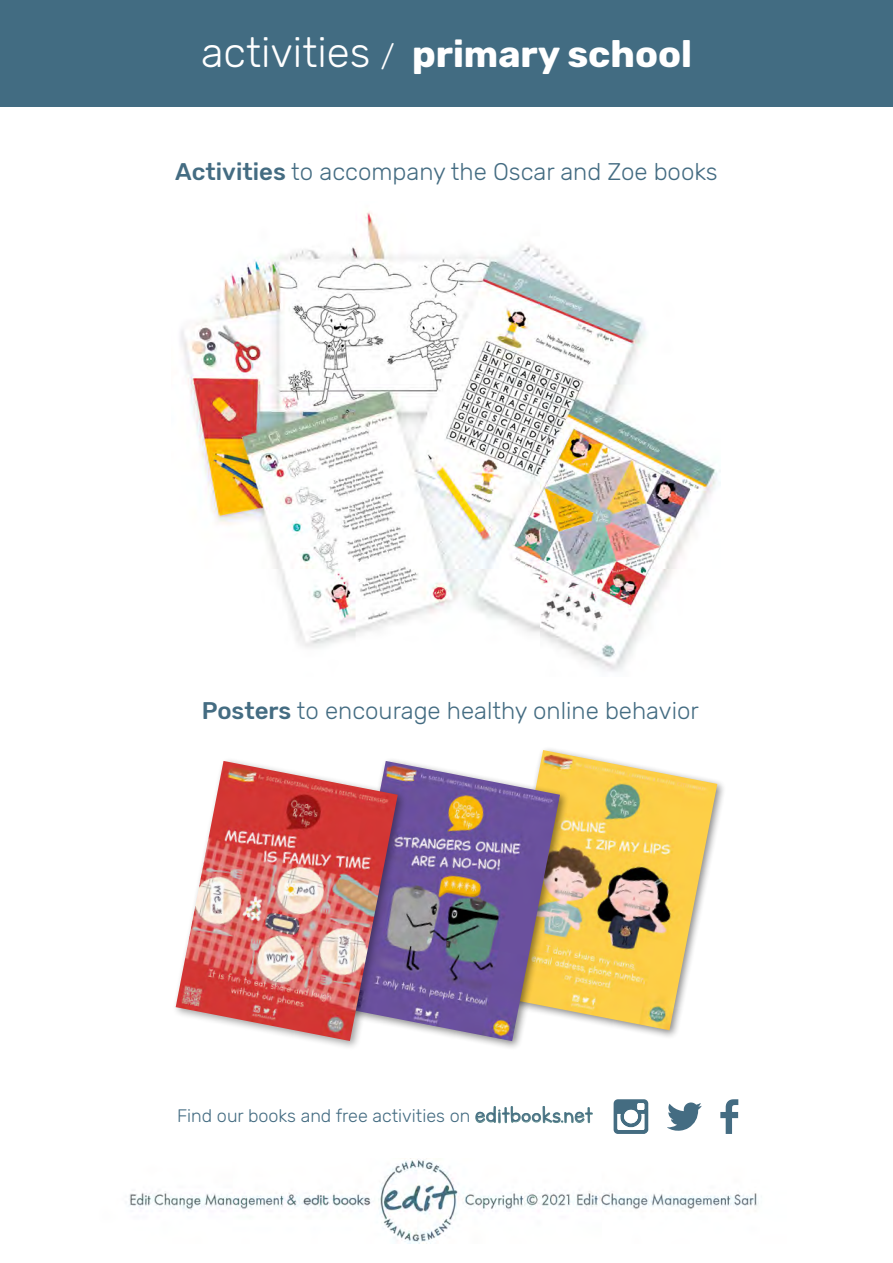
<style>
.page{position:relative;width:893px;height:1263px;background:#fff}
.page>*{position:absolute;margin:0;border:0;box-sizing:border-box;transform-origin:0 0}
.t1{font:700 37.5px "Rubik";color:#fff}
.t2{font:300 24px "Rubik";color:#446c82}
.t3{font:300 18px "Rubik";color:#446c82}
.s1{font-weight:300;font-size:42px}
.s2{font-weight:300;font-size:30px}
.s3{font-weight:500}
.s4{font-family:"Lettersfor Learners";font-weight:400;font-size:27px;color:#5f8d8d}
</style>
<div class="page">
<img style="left:129px;top:1159px;width:630px;height:85px">
<img style="left:180px;top:211px;width:538px;height:460px">
<div style="left:0;top:0;width:893px;height:106px;background:#426c82"></div>
<div style="left:491px;top:746px;width:236px;height:294px;background:#000;opacity:.46"></div>
<img style="left:495px;top:750px;width:222px;height:280px">
<div style="left:334px;top:757px;width:236px;height:294px;background:#000;opacity:.46"></div>
<img style="left:407px;top:761px;width:153px;height:280px">
<div style="left:171px;top:757px;width:236px;height:294px;background:#000;opacity:.37"></div>
<img style="left:176px;top:761px;width:222px;height:280px">
<svg style="left:614px;top:1099px;width:34px;height:35px"></svg>
<svg style="left:667px;top:1102px;width:35px;height:29px"></svg>
<svg style="left:720px;top:1099px;width:18px;height:35px"></svg>
<h1 class="t1" style="left:201px;top:32px;width:492px"><span class="s1">activities</span> <span class="s2">/</span> primary school</h1>
<p class="t2" style="left:175px;top:158px;width:544px"><span class="s3">Activities</span> to accompany the Oscar and Zoe books</p>
<p class="t2" style="left:202px;top:697px;width:499px"><span class="s3">Posters</span> to encourage healthy online behavior</p>
<p class="t3" style="left:177px;top:1106px;width:417px">Find our books and free activities on <span class="s4">editbooks.net</span></p>
</div>
